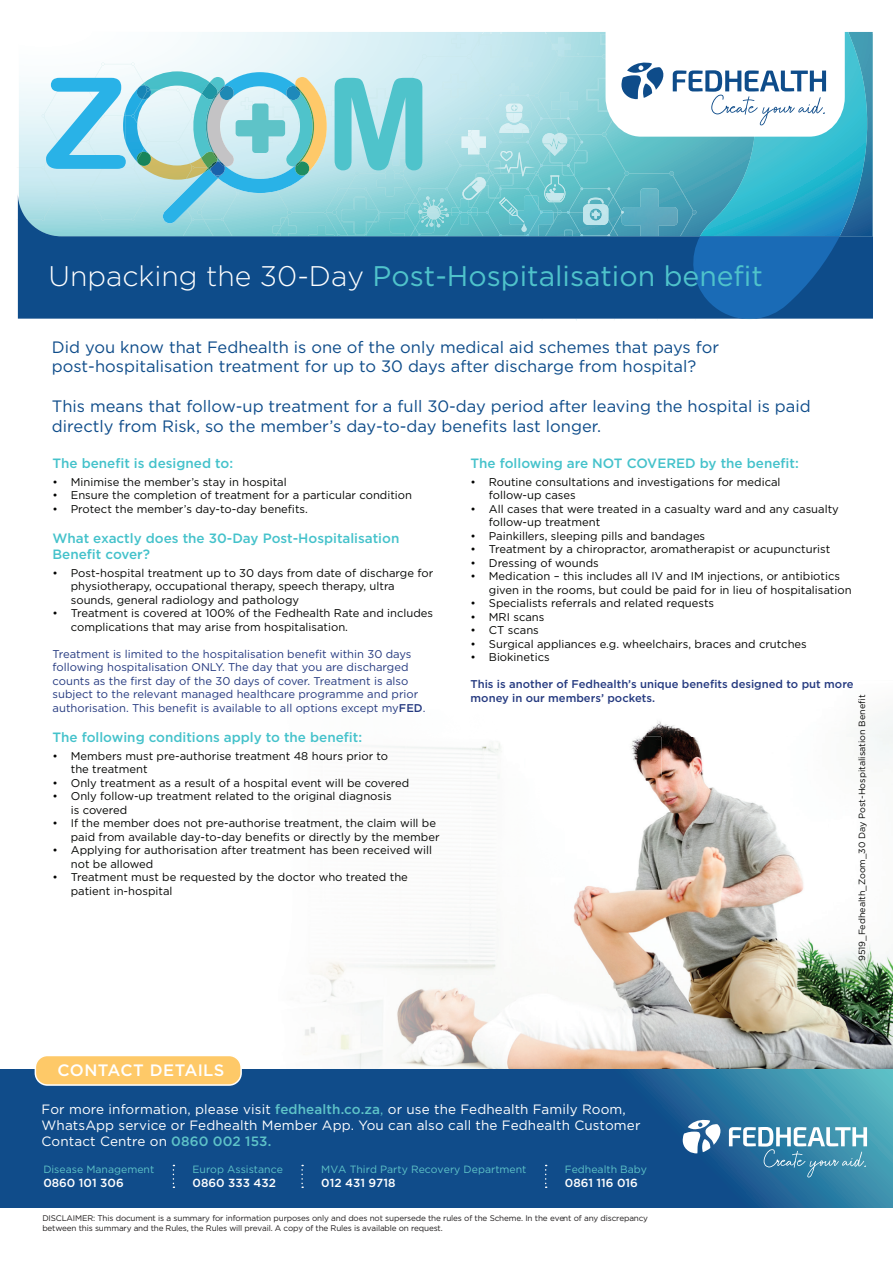
<style>
.page{position:relative;width:893px;height:1263px;background:#fff}
.page>*{position:absolute;margin:0;border:0;box-sizing:border-box;transform-origin:0 0}
.t1{font:127.2px "Arial Rounded MT Bold";color:#29b2e7}
.t2{font:127.2px "Arial Rounded MT Bold";color:#4fc3cb}
.t3{font:28.35px "Gotham";color:#4fc3cb}
.t4{font:16.5px/19.8px "Gotham";color:#0e4c8a}
.t5{font:500 16.5px "Gotham";color:#fff}
.t6{font:13.5px/16.2px "Gotham";letter-spacing:.01em;color:#fff}
.t7{font:500 13.5px/16.2px "Gotham";color:#45c2cb}
.t8{font:500 11.7px "Gotham";color:#fff}
.t9{font:11.25px/13.5px "Gotham";color:#040503}
.t10{font:11.25px/13.5px "Gotham";color:#253a80}
.t11{font:500 11.25px/13.5px "Gotham";color:#253a80}
.t12{font:10.5px "Gotham";color:#5ec3c8}
.t13{font:9px "Gotham";color:#040503}
.t14{font:8.1px/9.8px "Gotham";letter-spacing:-.02em;color:#1e1b1b}
.s1{font-weight:300;color:#fff}
.s2{font-weight:500}
.s3{font-weight:300}
.s4{font-weight:500;color:#5ec3c8}
.s5{color:#5ec3c8}
</style>
<div class="page">
<img style="left:662px;top:736px;width:231px;height:334px">
<img style="left:277px;top:736px;width:385px;height:334px">
<img style="left:644px;top:717px;width:249px;height:19px">
<svg style="left:0;top:1070px;width:893px;height:137px;background:#16568f"></svg>
<svg style="left:173px;top:1165px;width:1px;height:23px"></svg>
<svg style="left:301px;top:1165px;width:2px;height:23px"></svg>
<svg style="left:545px;top:1165px;width:2px;height:23px"></svg>
<svg style="left:682px;top:1119px;width:41px;height:34px"></svg>
<svg style="left:729px;top:1127px;width:138px;height:50px;background:#5b98b6"></svg>
<div style="left:35px;top:1055px;width:206px;height:30px;background:#fec968;border-radius:12px"></div>
<div style="left:35px;top:1055px;width:207px;height:31px;border:2px solid #fff;border-radius:12px"></div>
<svg style="left:102px;top:32px;width:305px;height:139px"></svg>
<img style="left:19px;top:63px;width:175px;height:130px">
<img style="left:46px;top:78px;width:77px;height:91px">
<img style="left:333px;top:100px;width:9px;height:16px">
<img style="left:333px;top:147px;width:15px;height:22px">
<img style="left:348px;top:40px;width:59px;height:149px">
<img style="left:333px;top:189px;width:74px;height:4px">
<svg style="left:18px;top:193px;width:389px;height:126px;background:#2d6c9d"></svg>
<svg style="left:407px;top:32px;width:466px;height:288px"></svg>
<svg style="left:123px;top:71px;width:210px;height:152px;background:#9fd5da"></svg>
<h1 class="t1" style="left:45px;top:49px;width:84px">Z</h1>
<h1 class="t2" style="left:325px;top:49px;width:107px">M</h1>
<h2 class="t3" style="left:49px;top:257px;width:716px"><span class="s1">Unpacking the 30-Day</span> Post-Hospitalisation benefit</h2>
<h3 class="t4" style="left:52px;top:337px;width:669px">Did you know that Fedhealth is one of the only medical aid schemes that pays for post-hospitalisation treatment for up to 30 days after discharge from hospital?</h3>
<h3 class="t4" style="left:52px;top:396px;width:760px">This means that follow-up treatment for a full 30-day period after leaving the hospital is paid directly from Risk, so the member’s day-to-day benefits last longer.</h3>
<p class="t7" style="left:53px;top:455px;width:182px">The benefit is designed to:</p>
<p class="t9" style="left:53px;top:475px;width:236px">• Minimise the member’s stay in hospital</p>
<p class="t9" style="left:53px;top:488px;width:361px">• Ensure the completion of treatment for a particular condition</p>
<p class="t9" style="left:53px;top:502px;width:257px">• Protect the member’s day-to-day benefits.</p>
<p class="t7" style="left:53px;top:530px;width:348px">What exactly does the 30-Day Post-Hospitalisation<br>Benefit cover?</p>
<p class="t9" style="left:71px;top:566px;width:364px;text-indent:-18px">• Post-hospital treatment up to 30 days from date of discharge for physiotherapy, occupational therapy, speech therapy, ultra sounds, general radiology and pathology</p>
<p class="t9" style="left:71px;top:606px;width:364px;text-indent:-18px">• Treatment is covered at 100% of the Fedhealth Rate and includes complications that may arise from hospitalisation.</p>
<p class="t10" style="left:53px;top:647px;width:374px">Treatment is limited to the hospitalisation benefit within 30 days following hospitalisation ONLY. The day that you are discharged counts as the first day of the 30 days of cover. Treatment is also subject to the relevant managed healthcare programme and prior authorisation. This benefit is available to all options except my<span class="s2">FED</span>.</p>
<p class="t7" style="left:53px;top:728px;width:311px">The following conditions apply to the benefit:</p>
<p class="t9" style="left:71px;top:748px;width:319px;text-indent:-18px">• Members must pre-authorise treatment 48 hours prior to the treatment</p>
<p class="t9" style="left:53px;top:775px;width:358px">• Only treatment as a result of a hospital event will be covered</p>
<p class="t9" style="left:71px;top:789px;width:322px;text-indent:-18px">• Only follow-up treatment related to the original diagnosis is covered</p>
<p class="t9" style="left:71px;top:816px;width:370px;text-indent:-18px">• If the member does not pre-authorise treatment, the claim will be paid from available day-to-day benefits or directly by the member</p>
<p class="t9" style="left:71px;top:843px;width:363px;text-indent:-18px">• Applying for authorisation after treatment has been received will not be allowed</p>
<p class="t9" style="left:71px;top:870px;width:339px;text-indent:-18px">• Treatment must be requested by the doctor who treated the patient in-hospital</p>
<p class="t7" style="left:471px;top:455px;width:330px">The following are NOT COVERED by the benefit:</p>
<p class="t9" style="left:489px;top:475px;width:293px;text-indent:-18px">• Routine consultations and investigations for medical follow-up cases</p>
<p class="t9" style="left:489px;top:502px;width:351px;text-indent:-18px">• All cases that were treated in a casualty ward and any casualty follow-up treatment</p>
<p class="t9" style="left:471px;top:529px;width:236px">• Painkillers, sleeping pills and bandages</p>
<p class="t9" style="left:471px;top:542px;width:361px">• Treatment by a chiropractor, aromatherapist or acupuncturist</p>
<p class="t9" style="left:471px;top:556px;width:130px">• Dressing of wounds</p>
<p class="t9" style="left:489px;top:569px;width:364px;text-indent:-18px">• Medication – this includes all IV and IM injections, or antibiotics given in the rooms, but could be paid for in lieu of hospitalisation</p>
<p class="t9" style="left:471px;top:596px;width:245px">• Specialists referrals and related requests</p>
<p class="t9" style="left:471px;top:610px;width:75px">• MRI scans</p>
<p class="t9" style="left:471px;top:623px;width:70px">• CT scans</p>
<p class="t9" style="left:471px;top:637px;width:338px">• Surgical appliances e.g. wheelchairs, braces and crutches</p>
<p class="t9" style="left:471px;top:650px;width:81px">• Biokinetics</p>
<p class="t11" style="left:471px;top:677px;width:384px">This is another of Fedhealth’s unique benefits designed to put more money in our members’ pockets.</p>
<p class="t13" style="left:856px;top:961px;width:268px;rotate:-90deg">9519_Fedhealth_Zoom_30 Day Post-Hospitalisation Benefit</p>
<h3 class="t5" style="left:58px;top:1059px;width:168px">C<span class="s3">C</span> O<span class="s3">O</span> N<span class="s3">N</span> T<span class="s3">T</span> A<span class="s3">A</span> C<span class="s3">C</span> T<span class="s3">T</span> D<span class="s3">D</span> E<span class="s3">E</span> T<span class="s3">T</span> A<span class="s3">A</span> I<span class="s3">I</span> L<span class="s3">L</span> S<span class="s3">S</span></h3>
<p class="t6" style="left:42px;top:1101px;width:600px">For more information, please visit <span class="s4">fedhealth.co.za</span><span class="s5">,</span> or use the Fedhealth Family Room,<br>WhatsApp service or Fedhealth Member App. You can also call the Fedhealth Customer<br>Contact Centre on <span class="s4">0860 002 153.</span></p>
<p class="t12" style="left:43px;top:1163px;width:112px">Disease Management</p>
<p class="t8" style="left:43px;top:1175px;width:82px">0860 101 306</p>
<p class="t12" style="left:193px;top:1163px;width:92px">Europ Assistance</p>
<p class="t8" style="left:193px;top:1175px;width:85px">0860 333 432</p>
<p class="t12" style="left:321px;top:1163px;width:207px">MVA Third Party Recovery Department</p>
<p class="t8" style="left:321px;top:1175px;width:76px">012 431 9718</p>
<p class="t12" style="left:565px;top:1163px;width:84px">Fedhealth Baby</p>
<p class="t8" style="left:565px;top:1175px;width:75px">0861 116 016</p>
<p class="t14" style="left:42px;top:1213px;width:607px">DISCLAIMER: This document is a summary for information purposes only and does not supersede the rules of the Scheme. In the event of any discrepancy between this summary and the Rules, the Rules will prevail. A copy of the Rules is available on request.</p>
</div>
